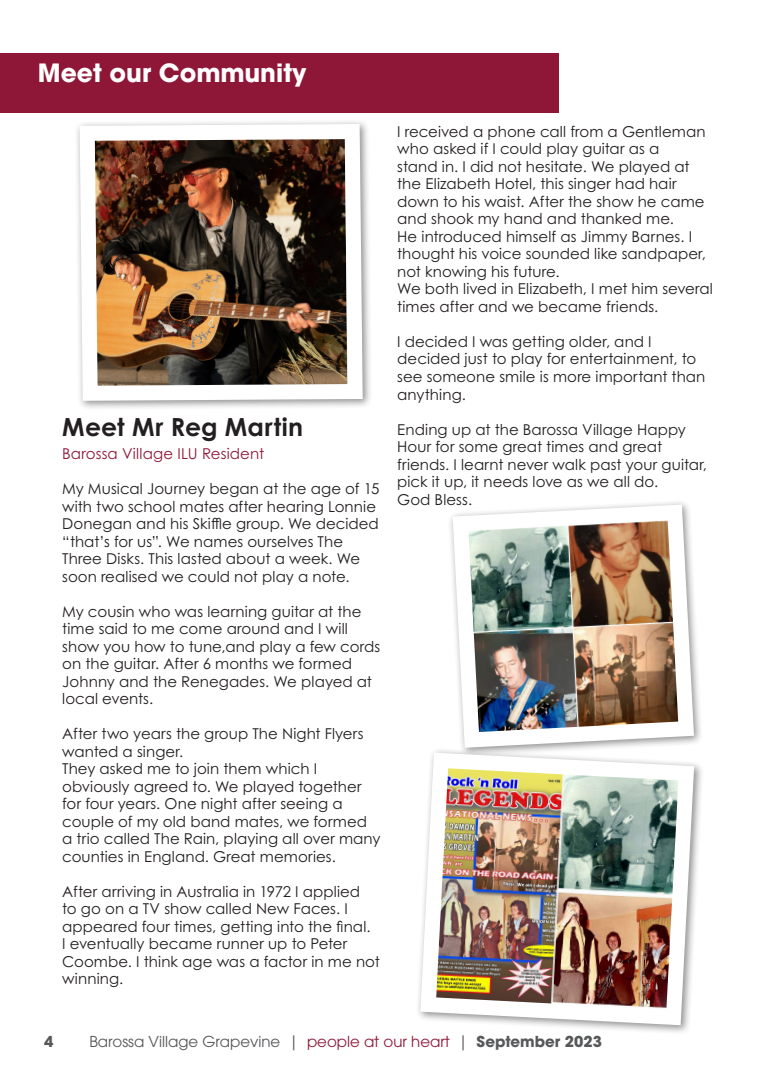
<style>
.page{position:relative;width:780px;height:1088px;background:#fff}
.page>*{position:absolute;margin:0;border:0;box-sizing:border-box;transform-origin:0 0}
.t1{font:700 25px "ITC Avant Garde Pro";color:#fff}
.t2{font:700 25px "Century Gothic Pro";letter-spacing:.01em;color:#231f20}
.t3{font:15px/17.5px "Century Gothic Pro";letter-spacing:.005em;color:#231f20}
.t4{font:15px "ITC Avant Garde Pro";color:#57585a}
.t5{font:15px "Century Gothic Pro";letter-spacing:.01em;color:#8f1838}
.t6{font:700 15px "ITC Avant Garde Pro";color:#57585a}
.s1{color:#8f1838}
.s2{font-weight:700}
</style>
<div class="page">
<img style="left:77px;top:121px;width:293px;height:287px">
<div style="left:0;top:53px;width:558px;height:60px;background:#8e1737"></div>
<div style="left:447px;top:499px;width:256px;height:258px;background:#231f20;opacity:.5"></div>
<img style="left:469px;top:521px;width:208px;height:210px">
<div style="left:453px;top:505px;width:240px;height:242px;border:15px solid #fff;border-radius:11px"></div>
<div style="left:415px;top:747px;width:289px;height:288px;background:#231f20;opacity:.5"></div>
<img style="left:436px;top:769px;width:241px;height:240px">
<div style="left:420px;top:753px;width:273px;height:272px;border:15px solid #fff;border-radius:13px"></div>
<p class="t1" style="left:38px;top:56px;width:270px">Meet our Community</p>
<p class="t2" style="left:62px;top:411px;width:242px">Meet Mr Reg Martin</p>
<p class="t5" style="left:62px;top:445px;width:203px">Barossa Village ILU Resident</p>
<p class="t3" style="left:62px;top:480px;width:318px">My Musical Journey began at the age of 15 with two school mates after hearing Lonnie Donegan and his Skiffle group. We decided “that’s for us”. We names ourselves The Three Disks. This lasted about a week. We soon realised we could not play a note.</p>
<p class="t3" style="left:62px;top:602px;width:319px">My cousin who was learning guitar at the time said to me come around and I will show you how to tune,and play a few cords on the guitar. After 6 months we formed Johnny and the Renegades. We played at local events.</p>
<p class="t3" style="left:62px;top:725px;width:303px">After two years the group The Night Flyers wanted a singer.</p>
<p class="t3" style="left:62px;top:760px;width:320px">They asked me to join them which I obviously agreed to. We played together for four years. One night after seeing a couple of my old band mates, we formed a trio called The Rain, playing all over many counties in England. Great memories.</p>
<p class="t3" style="left:62px;top:882px;width:319px">After arriving in Australia in 1972 I applied<br>to go on a TV show called New Faces. I appeared four times, getting into the final.<br>I eventually became runner up to Peter Coombe. I think age was a factor in me not winning.</p>
<p class="t3" style="left:397px;top:123px;width:310px">I received a phone call from a Gentleman who asked if I could play guitar as a<br>stand in. I did not hesitate. We played at the Elizabeth Hotel, this singer had hair down to his waist. After the show he came and shook my hand and thanked me.<br>He introduced himself as Jimmy Barnes. I thought his voice sounded like sandpaper, not knowing his future.</p>
<p class="t3" style="left:397px;top:280px;width:317px">We both lived in Elizabeth, I met him several times after and we became friends.</p>
<p class="t3" style="left:397px;top:333px;width:309px">I decided I was getting older, and I decided just to play for entertainment, to see someone smile is more important than anything.</p>
<p class="t3" style="left:397px;top:420px;width:311px">Ending up at the Barossa Village Happy Hour for some great times and great friends. I learnt never walk past your guitar, pick it up, it needs love as we all do.</p>
<p class="t3" style="left:397px;top:490px;width:76px">God Bless.</p>
<p class="t6" style="left:44px;top:1031px;width:11px">4</p>
<p class="t4" style="left:89px;top:1032px;width:514px">Barossa Village Grapevine | <span class="s1">people at our heart</span> | <span class="s2">September 2023</span></p>
</div>
